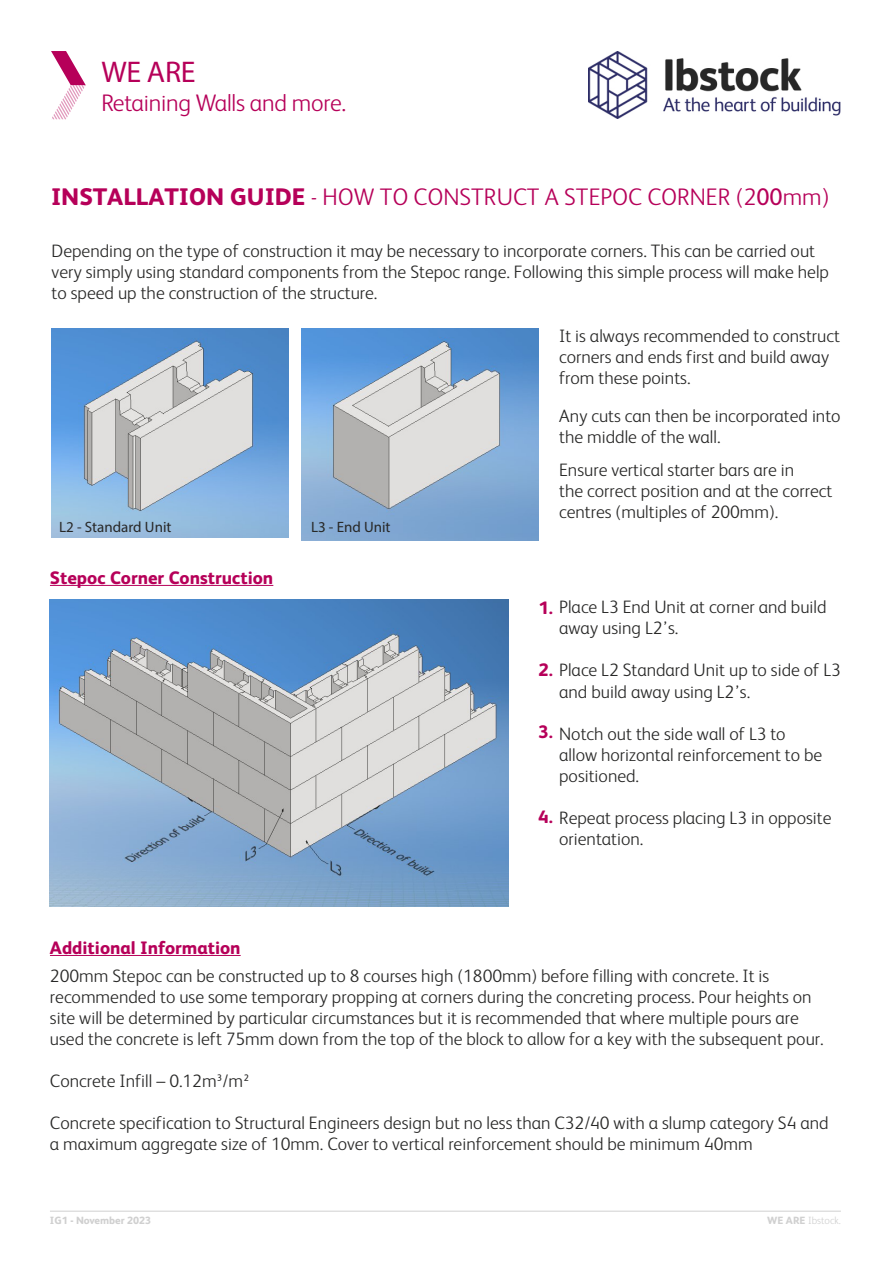
<style>
.page{position:relative;width:893px;height:1263px;background:#fff}
.page>*{position:absolute;margin:0;border:0;box-sizing:border-box;transform-origin:0 0}
.t1{font:30px "Myriad Pro";color:#b60059}
.t2{font:300 24px "FS Albert";color:#b60059}
.t3{font:300 18px/21px "FS Albert";color:#282827}
.t4{font:800 18px "FS Albert";color:#b60059}
.t5{font:15px "Myriad Pro";color:#282827}
.t6{font:800 10.5px "FS Albert";color:#d0d0d0}
.t7{font:300 10.5px "FS Albert";color:#d0d0d0}
.s1{font-weight:800}
.s2{font-weight:400}
.s3{font-weight:800;color:#b60059}
</style>
<div class="page">
<img style="left:589px;top:51px;width:252px;height:68px">
<hr style="left:50px;top:1211px;width:791px;height:1px;background:#d0d0d0">
<svg style="left:51px;top:51px;width:35px;height:69px"></svg>
<img style="left:51px;top:328px;width:237px;height:210px">
<img style="left:50px;top:600px;width:458px;height:306px">
<hr style="left:50px;top:955px;width:191px;height:1px;background:#b60059">
<img style="left:301px;top:328px;width:237px;height:213px">
<hr style="left:50px;top:585px;width:223px;height:1px;background:#b60059">
<h1 class="t1" style="left:101px;top:53px;width:96px">WE ARE</h1>
<h2 class="t2" style="left:101px;top:89px;width:246px">Retaining Walls and more.</h2>
<h2 class="t2" style="left:51px;top:183px;width:780px"><span class="s1">INSTALLATION GUIDE</span> - HOW TO CONSTRUCT A STEPOC CORNER (2<span class="s2">00</span>mm)</h2>
<p class="t3" style="left:52px;top:241px;width:779px">Depending on the type of construction it may be necessary to incorporate corners. This can be carried out very simply using standard components from the Stepoc range. Following this simple process will make help to speed up the construction of the structure.</p>
<p class="t5" style="left:59px;top:517px;width:114px">L2 - Standard Unit</p>
<p class="t4" style="left:50px;top:567px;width:225px">Stepoc Corner Construction</p>
<p class="t5" style="left:311px;top:517px;width:81px">L3 - End Unit</p>
<p class="t3" style="left:559px;top:325px;width:282px">It is always recommended to construct corners and ends first and build away from these points.</p>
<p class="t3" style="left:559px;top:405px;width:283px">Any cuts can then be incorporated into the middle of the wall.</p>
<p class="t3" style="left:559px;top:459px;width:275px">Ensure vertical starter bars are in<br>the correct position and at the correct centres (multiples of 200mm).</p>
<p class="t3" style="left:559px;top:597px;width:269px;text-indent:-21px"><span class="s3">1.</span> Place L3 End Unit at corner and build away using L2’s.</p>
<p class="t3" style="left:559px;top:660px;width:283px;text-indent:-21px"><span class="s3">2.</span> Place L2 Standard Unit up to side of L3 and build away using L2’s.</p>
<p class="t3" style="left:559px;top:723px;width:265px;text-indent:-21px"><span class="s3">3.</span> Notch out the side wall of L3 to allow horizontal reinforcement to be positioned.</p>
<p class="t3" style="left:559px;top:807px;width:274px;text-indent:-21px"><span class="s3">4.</span> Repeat process placing L3 in opposite orientation.</p>
<p class="t4" style="left:50px;top:937px;width:192px">Additional Information</p>
<p class="t3" style="left:50px;top:965px;width:775px">200mm Stepoc can be constructed up to 8 courses high (1800mm) before filling with concrete. It is recommended to use some temporary propping at corners during the concreting process. Pour heights on site will be determined by particular circumstances but it is recommended that where multiple pours are used the concrete is left 75mm down from the top of the block to allow for a key with the subsequent pour.</p>
<p class="t3" style="left:50px;top:1070px;width:201px">Concrete Infill – 0.12m³/m²</p>
<p class="t3" style="left:50px;top:1112px;width:780px">Concrete specification to Structural Engineers design but no less than C32/40 with a slump category S4 and a maximum aggregate size of 10mm. Cover to vertical reinforcement should be minimum 40mm</p>
<p class="t6" style="left:50px;top:1214px;width:103px">IG1 - November 2023</p>
<p class="t7" style="left:767px;top:1215px;width:75px"><span class="s1">WE ARE</span> Ibstock.</p>
</div>
